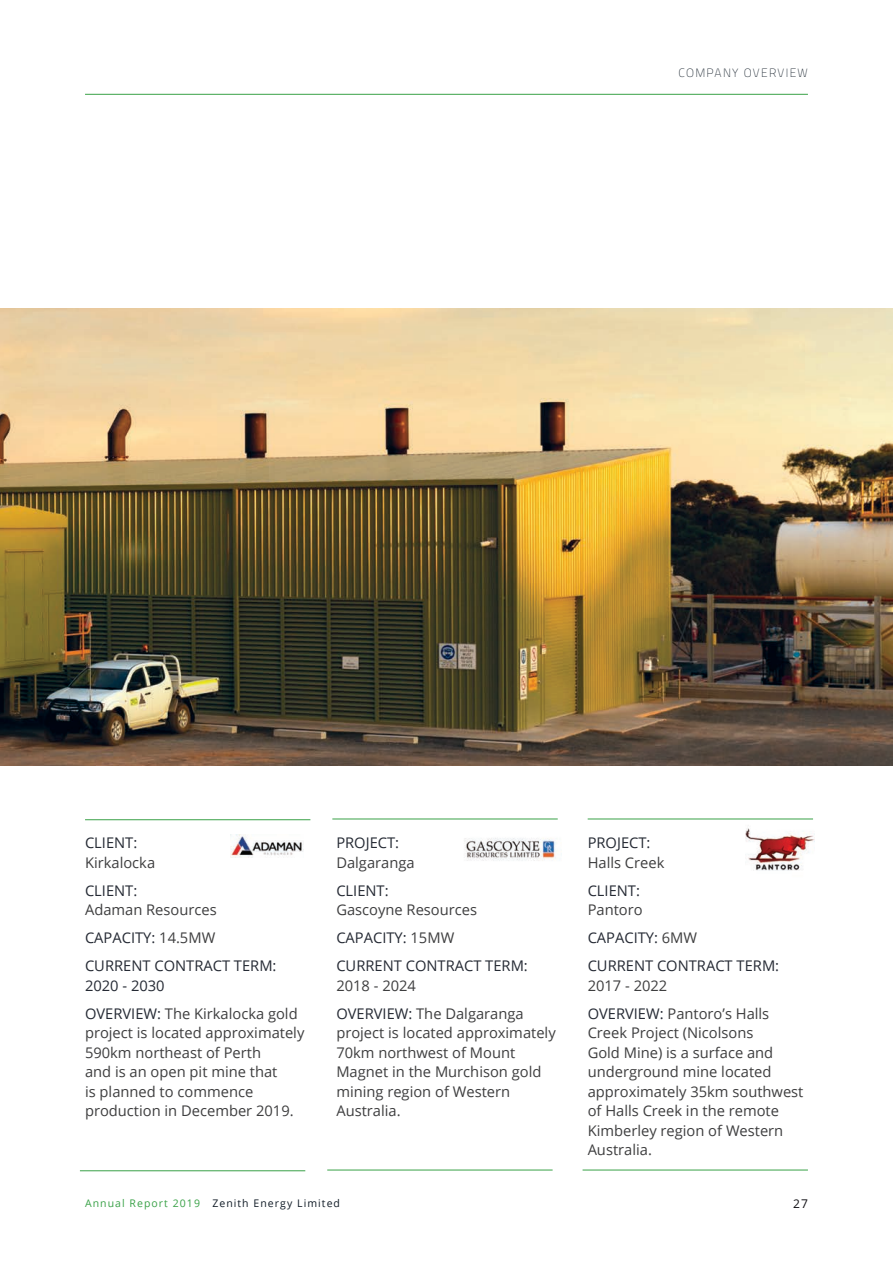
<style>
.page{position:relative;width:893px;height:1263px;background:#fff}
.page>*{position:absolute;margin:0;border:0;box-sizing:border-box;transform-origin:0 0}
.BodyCopy{font:14.7px/19.5px "Open Sans";color:#3e3e3f}
.BodyCopy-2{font:14.7px/19.5px "Open Sans";color:#252a34}
.t1{font:200 12px "Titillium Web";letter-spacing:.11em;color:#101b26}
.t2{font:12px "Open Sans";color:#0f0e13}
.t3{font:10.5px "Open Sans";letter-spacing:.1em;color:#101b26}
.s1{color:#252a34}
.s2{color:#3e3e3f}
.s3{color:#39a147}
</style>
<div class="page">
<hr style="left:85px;top:94px;width:723px;height:1px;background:#39a147">
<img style="left:0;top:308px;width:893px;height:457px">
<img style="left:746px;top:828px;width:68px;height:43px">
<img style="left:464px;top:838px;width:92px;height:23px">
<hr style="left:332px;top:819px;width:226px;height:1px;background:#39a147">
<hr style="left:85px;top:819px;width:225px;height:1px;background:#39a147">
<hr style="left:588px;top:819px;width:225px;height:1px;background:#39a147">
<hr style="left:327px;top:1170px;width:226px;height:1px;background:#39a147">
<hr style="left:80px;top:1170px;width:225px;height:1px;background:#39a147">
<hr style="left:583px;top:1170px;width:225px;height:1px;background:#39a147">
<img style="left:231px;top:834px;width:72px;height:23px">
<p class="t1" style="left:678px;top:65px;width:131px">COMPANY OVERVIEW</p>
<p class="BodyCopy" style="left:85px;top:832px;width:72px"><span class="s1">CLIENT:<br></span>Kirkalocka</p>
<p class="BodyCopy" style="left:85px;top:880px;width:133px"><span class="s1">CLIENT:<br></span>Adaman Resources</p>
<p class="BodyCopy-2" style="left:85px;top:927px;width:132px">CAPACITY: <span class="s2">14.5MW</span></p>
<p class="BodyCopy-2" style="left:85px;top:955px;width:193px">CURRENT CONTRACT TERM:<br>2020 - 2030</p>
<p class="BodyCopy" style="left:85px;top:1003px;width:221px"><span class="s1">OVERVIEW:</span> The Kirkalocka gold project is located approximately<br>590km northeast of Perth<br>and is an open pit mine that<br>is planned to commence production in December 2019.</p>
<p class="BodyCopy" style="left:336px;top:832px;width:80px"><span class="s1">PROJECT:<br></span>Dalgaranga</p>
<p class="BodyCopy" style="left:336px;top:880px;width:142px"><span class="s1">CLIENT:<br></span>Gascoyne Resources</p>
<p class="BodyCopy-2" style="left:336px;top:928px;width:119px">CAPACITY: <span class="s2">15MW</span></p>
<p class="BodyCopy-2" style="left:336px;top:956px;width:193px">CURRENT CONTRACT TERM:<br><span class="s2">2018 - 2024</span></p>
<p class="BodyCopy" style="left:336px;top:1003px;width:221px"><span class="s1">OVERVIEW:</span> The Dalgaranga project is located approximately<br>70km northwest of Mount<br>Magnet in the Murchison gold mining region of Western<br>Australia.</p>
<p class="BodyCopy" style="left:588px;top:833px;width:78px"><span class="s1">PROJECT:<br></span>Halls Creek</p>
<p class="BodyCopy-2" style="left:588px;top:880px;width:56px">CLIENT:<br><span class="s2">Pantoro</span></p>
<p class="BodyCopy-2" style="left:588px;top:928px;width:111px">CAPACITY: <span class="s2">6MW</span></p>
<p class="BodyCopy-2" style="left:588px;top:956px;width:193px">CURRENT CONTRACT TERM:<br><span class="s2">2017 - 2022</span></p>
<p class="BodyCopy" style="left:588px;top:1003px;width:217px"><span class="s1">OVERVIEW:</span> Pantoro’s Halls<br>Creek Project (Nicolsons<br>Gold Mine) is a surface and underground mine located approximately 35km southwest of Halls Creek in the remote<br>Kimberley region of Western<br>Australia.</p>
<p class="t3" style="left:85px;top:1196px;width:256px"><span class="s3">Annual Report 2019</span> Zenith Energy Limited</p>
<p class="t2" style="left:793px;top:1196px;width:16px">27</p>
</div>
